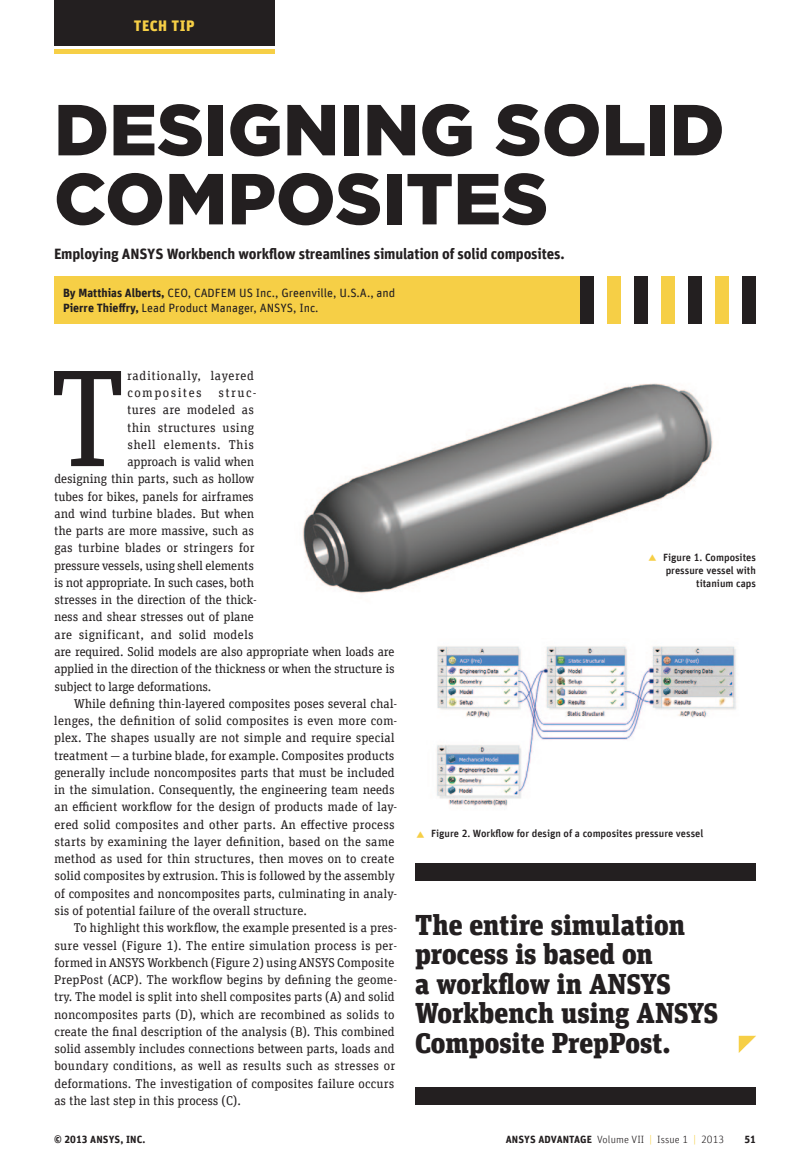
<style>
.page{position:relative;width:810px;height:1170px;background:#fff}
.page>*{position:absolute;margin:0;border:0;box-sizing:border-box;transform-origin:0 0}
.t1{font:138px "Unit Slab Offc Pro";color:#231f20}
.t2{font:900 72px/69px "Gotham";color:#231f20}
.t3{font:900 28.5px/29.5px "Unit Slab Offc Pro";color:#231f20}
.t4{font:700 15px "Unit Offc Pro";letter-spacing:-.01em;color:#231f20}
.t5{font:900 15px "Unit Offc Pro";letter-spacing:.03em;color:#f6cf46}
.t6{font:12.75px "Unit Slab Offc Pro";color:#231f20}
.t7{font:12.75px "Unit Slab Offc Pro";letter-spacing:.02em;color:#231f20}
.t8{font:12.75px/17.2px "Unit Slab Offc Pro";letter-spacing:.045em;color:#231f20}
.t9{font:12.75px "Unit Slab Offc Pro";letter-spacing:.035em;color:#231f20}
.t10{font:12px/15px "Unit Offc Pro";color:#231f20}
.t11{font:500 10.5px/12.9px "Unit Offc Pro";color:#231f20;text-align:right}
.t12{font:300 10.5px "Unit Offc Pro";letter-spacing:.01em;color:#231f20}
.t13{font:700 10.5px "Unit Offc Pro";letter-spacing:.01em;color:#231f20}
.s1{font-weight:700}
.s2{color:#f6cf46}
</style>
<div class="page">
<hr style="left:54px;top:50px;width:220px;height:4px;background:#f6cf46">
<div style="left:54px;top:0;width:220px;height:45px;background:#231f20"></div>
<div style="left:54px;top:276px;width:526px;height:47px;background:#f6cf46"></div>
<div style="left:580px;top:276px;width:14px;height:47px;background:#231f20"></div>
<div style="left:608px;top:276px;width:13px;height:47px;background:#f6cf46"></div>
<div style="left:634px;top:276px;width:14px;height:47px;background:#231f20"></div>
<div style="left:662px;top:276px;width:13px;height:47px;background:#f6cf46"></div>
<div style="left:688px;top:276px;width:14px;height:47px;background:#231f20"></div>
<div style="left:716px;top:276px;width:13px;height:47px;background:#f6cf46"></div>
<div style="left:742px;top:276px;width:14px;height:47px;background:#231f20"></div>
<div style="left:415px;top:1087px;width:341px;height:17px;background:#231f20"></div>
<div style="left:415px;top:863px;width:341px;height:17px;background:#231f20"></div>
<svg style="left:739px;top:1035px;width:17px;height:17px"></svg>
<img style="left:302px;top:383px;width:411px;height:211px">
<img style="left:436px;top:646px;width:300px;height:160px">
<svg style="left:649px;top:554px;width:7px;height:7px"></svg>
<p class="t5" style="left:134px;top:14px;width:62px">TECH TIP</p>
<h2 class="t2" style="left:54px;top:95px;width:672px">DESIGNING SOLID<br>COMPOSITES</h2>
<p class="t4" style="left:54px;top:243px;width:512px">Employing ANSYS Workbench workflow streamlines simulation of solid composites.</p>
<p class="t10" style="left:63px;top:285px;width:334px"><span class="s1">By Matthias Alberts,</span> CEO, CADFEM US Inc., Greenville, U.S.A., and<br><span class="s1">Pierre Thieffry,</span> Lead Product Manager, ANSYS, Inc.</p>
<h1 class="t1" style="left:50px;top:325px;width:77px">T</h1>
<p class="t8" style="left:127px;top:366px;width:129px">raditionally, layered composites</p>
<p class="t6" style="left:218px;top:384px;width:40px">struc-</p>
<p class="t7" style="left:127px;top:401px;width:128px">tures are modeled as</p>
<p class="t7" style="left:127px;top:418px;width:128px">thin structures using</p>
<p class="t9" style="left:127px;top:436px;width:128px">shell elements. This</p>
<p class="t6" style="left:127px;top:453px;width:128px">approach is valid when</p>
<p class="t6" style="left:54px;top:470px;width:201px">designing thin parts, such as hollow</p>
<p class="t6" style="left:54px;top:487px;width:201px">tubes for bikes, panels for airframes</p>
<p class="t6" style="left:54px;top:505px;width:201px">and wind turbine blades. But when</p>
<p class="t6" style="left:54px;top:522px;width:201px">the parts are more massive, such as</p>
<p class="t6" style="left:54px;top:539px;width:202px">gas turbine blades or stringers for</p>
<p class="t6" style="left:54px;top:556px;width:201px">pressure vessels, using shell elements</p>
<p class="t6" style="left:54px;top:574px;width:202px">is not appropriate. In such cases, both</p>
<p class="t6" style="left:54px;top:591px;width:204px">stresses in the direction of the thick-</p>
<p class="t6" style="left:54px;top:608px;width:201px">ness and shear stresses out of plane</p>
<p class="t7" style="left:54px;top:625px;width:201px">are significant, and solid models</p>
<p class="t6" style="left:54px;top:643px;width:342px">are required. Solid models are also appropriate when loads are</p>
<p class="t6" style="left:54px;top:660px;width:342px">applied in the direction of the thickness or when the structure is</p>
<p class="t6" style="left:54px;top:677px;width:158px">subject to large deformations.</p>
<p class="t6" style="left:74px;top:694px;width:325px">While defining thin-layered composites poses several chal-</p>
<p class="t6" style="left:54px;top:712px;width:345px">lenges, the definition of solid composites is even more com-</p>
<p class="t6" style="left:54px;top:729px;width:342px">plex. The shapes usually are not simple and require special</p>
<p class="t6" style="left:54px;top:746px;width:342px">treatment — a turbine blade, for example. Composites products</p>
<p class="t6" style="left:54px;top:763px;width:342px">generally include noncomposites parts that must be included</p>
<p class="t6" style="left:54px;top:781px;width:342px">in the simulation. Consequently, the engineering team needs</p>
<p class="t6" style="left:54px;top:798px;width:345px">an efficient workflow for the design of products made of lay-</p>
<p class="t6" style="left:54px;top:815px;width:342px">ered solid composites and other parts. An effective process</p>
<p class="t6" style="left:54px;top:832px;width:341px">starts by examining the layer definition, based on the same</p>
<p class="t6" style="left:54px;top:850px;width:342px">method as used for thin structures, then moves on to create</p>
<p class="t6" style="left:54px;top:867px;width:342px">solid composites by extrusion. This is followed by the assembly</p>
<p class="t6" style="left:54px;top:884px;width:344px">of composites and noncomposites parts, culminating in analy-</p>
<p class="t6" style="left:54px;top:901px;width:254px">sis of potential failure of the overall structure.</p>
<p class="t6" style="left:74px;top:919px;width:325px">To highlight this workflow, the example presented is a pres-</p>
<p class="t6" style="left:54px;top:936px;width:344px">sure vessel (Figure 1). The entire simulation process is per-</p>
<p class="t6" style="left:54px;top:953px;width:342px">formed in ANSYS Workbench (Figure 2) using ANSYS Composite</p>
<p class="t6" style="left:54px;top:970px;width:345px">PrepPost (ACP). The workflow begins by defining the geome-</p>
<p class="t6" style="left:54px;top:988px;width:342px">try. The model is split into shell composites parts (A) and solid</p>
<p class="t6" style="left:54px;top:1005px;width:342px">noncomposites parts (D), which are recombined as solids to</p>
<p class="t6" style="left:54px;top:1022px;width:342px">create the final description of the analysis (B). This combined</p>
<p class="t6" style="left:54px;top:1039px;width:342px">solid assembly includes connections between parts, loads and</p>
<p class="t6" style="left:54px;top:1057px;width:342px">boundary conditions, as well as results such as stresses or</p>
<p class="t6" style="left:54px;top:1074px;width:341px">deformations. The investigation of composites failure occurs</p>
<p class="t6" style="left:54px;top:1091px;width:188px">as the last step in this process (C).</p>
<p class="t11" style="left:663px;top:550px;width:94px">Figure 1. Composites pressure vessel with titanium caps</p>
<p class="t11" style="left:431px;top:826px;width:274px">Figure 2. Workflow for design of a composites pressure vessel</p>
<h3 class="t3" style="left:415px;top:907px;width:305px">The entire simulation process is based on<br>a workflow in ANSYS<br>Workbench using ANSYS<br>Composite PrepPost.</h3>
<p class="t13" style="left:54px;top:1131px;width:93px">© 2013 ANSYS, INC.</p>
<p class="t12" style="left:506px;top:1132px;width:220px"><span class="s1">ANSYS ADVANTAGE</span> Volume VII <span class="s2">|</span> Issue 1 <span class="s2">|</span> 2013</p>
<p class="t13" style="left:744px;top:1131px;width:13px">51</p>
</div>
